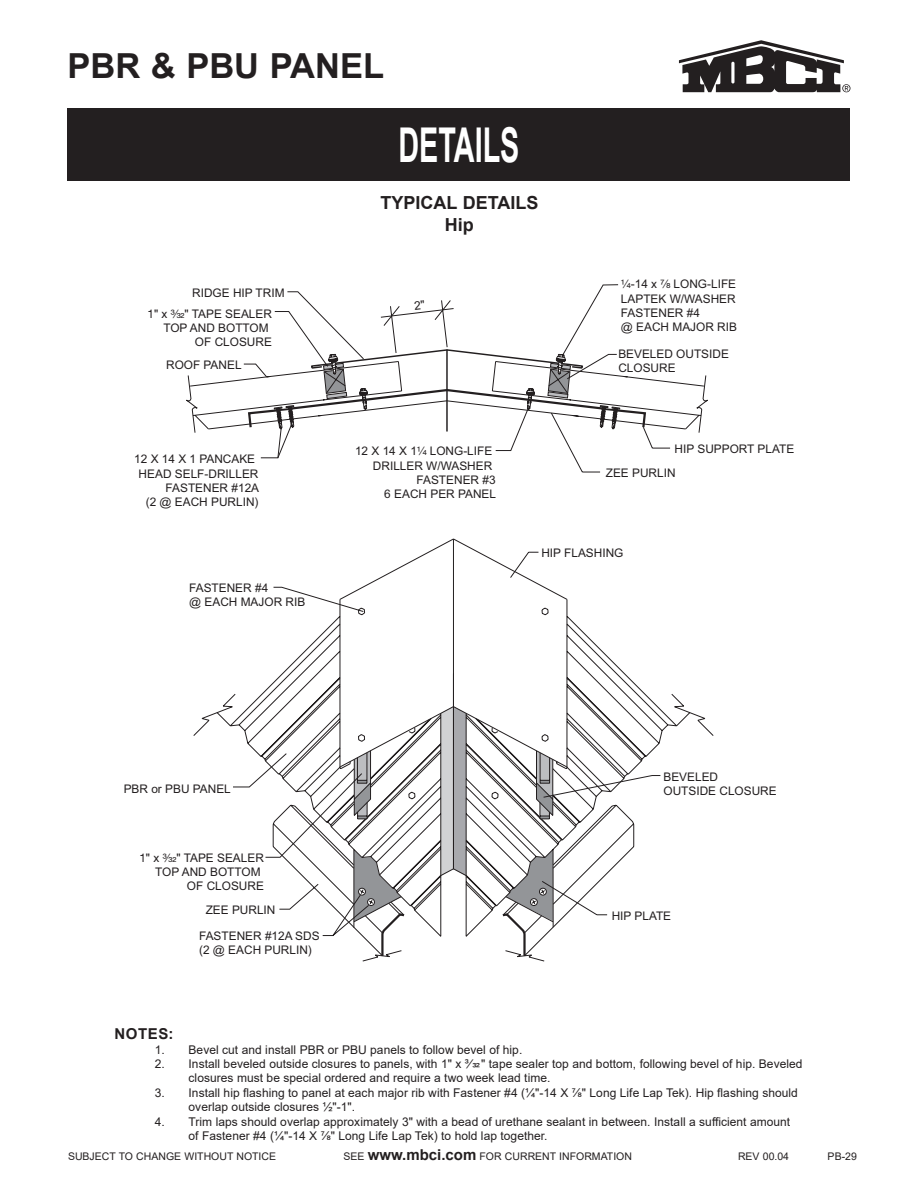
<style>
.page{position:relative;width:918px;height:1188px;background:#fff}
.page>*{position:absolute;margin:0;border:0;box-sizing:border-box;transform-origin:0 0}
.t1{font:700 48px "Arial";color:#fff;scale:.6 1}
.t2{font:700 34.5px "Arial";color:#231f20}
.t3{font:700 18px "Arial";color:#231f20}
.BODY____Heading{font:700 15px "Arial";letter-spacing:.035em;color:#231f20}
.t4{font:12px/14.4px "Arial";letter-spacing:.005em;color:#231f20}
.t5{font:11.85px/14.2px "Arial";color:#231f20}
.t6{font:10.5px "Arial";color:#231f20}
.s1{font-family:"Helvetica Fraction"}
.s2{font-weight:700;font-size:15px}
</style>
<div class="page">
<div style="left:68px;top:108px;width:782px;height:72px;background:#231f20"></div>
<svg style="left:679px;top:40px;width:171px;height:52px"></svg>
<svg style="left:233px;top:752px;width:32px;height:36px"></svg>
<svg style="left:322px;top:923px;width:236px;height:35px"></svg>
<svg style="left:265px;top:299px;width:396px;height:624px"></svg>
<svg style="left:186px;top:300px;width:522px;height:173px"></svg>
<h2 class="t2" style="left:67px;top:42px;width:318px">PBR &amp; PBU PANEL</h2>
<h1 class="t1" style="left:398px;top:111px;width:203px">DETAILS</h1>
<p class="t5" style="left:192px;top:286px;width:94px">RIDGE HIP TRIM</p>
<p class="t5" style="left:147px;top:307px;width:126px;text-align:right"><span class="s1">1</span>" x <span class="s1">³⁄₃₂</span>" TAPE SEALER<br>TOP AND BOTTOM<br>OF CLOSURE</p>
<p class="t5" style="left:166px;top:357px;width:77px">ROOF PANEL</p>
<p class="t5" style="left:134px;top:452px;width:122px">12 X 14 X 1 PANCAKE</p>
<p class="t5" style="left:139px;top:466px;width:121px">HEAD SELF-DRILLER</p>
<p class="t5" style="left:166px;top:481px;width:95px">FASTENER #12A</p>
<p class="t5" style="left:146px;top:495px;width:114px">(2 @ EACH PURLIN)</p>
<p class="t5" style="left:189px;top:580px;width:118px">FASTENER #4<br>@ EACH MAJOR RIB</p>
<p class="t3" style="left:380px;top:190px;width:159px">TYPICAL DETAILS</p>
<p class="t3" style="left:445px;top:212px;width:30px">Hip</p>
<p class="t5" style="left:355px;top:444px;width:139px">12 X 14 X 1<span class="s1">¹⁄₄</span> LONG-LIFE</p>
<p class="t5" style="left:373px;top:458px;width:121px">DRILLER W/WASHER</p>
<p class="t5" style="left:417px;top:473px;width:81px">FASTENER #3</p>
<p class="t5" style="left:384px;top:487px;width:113px">6 EACH PER PANEL</p>
<p class="t5" style="left:621px;top:277px;width:118px"><span class="s1">¹⁄₄</span>-14 x <span class="s1">⁷⁄₈</span> LONG-LIFE<br>LAPTEK W/WASHER<br>FASTENER #4<br>@ EACH MAJOR RIB</p>
<p class="t5" style="left:618px;top:347px;width:112px">BEVELED OUTSIDE<br>CLOSURE</p>
<p class="t5" style="left:675px;top:442px;width:121px">HIP SUPPORT PLATE</p>
<p class="t5" style="left:606px;top:466px;width:71px">ZEE PURLIN</p>
<p class="t5" style="left:541px;top:546px;width:84px">HIP FLASHING</p>
<p class="t5" style="left:663px;top:769px;width:56px">BEVELED</p>
<p class="t5" style="left:124px;top:782px;width:109px">PBR or PBU PANEL</p>
<p class="t5" style="left:663px;top:784px;width:115px">OUTSIDE CLOSURE</p>
<p class="t5" style="left:139px;top:850px;width:126px;text-align:right"><span class="s1">1</span>" x <span class="s1">³⁄₃₂</span>" TAPE SEALER<br>TOP AND BOTTOM<br>OF CLOSURE</p>
<p class="t5" style="left:206px;top:903px;width:71px">ZEE PURLIN</p>
<p class="t5" style="left:199px;top:929px;width:122px">FASTENER #12A SDS (2 @ EACH PURLIN)</p>
<p class="t5" style="left:612px;top:909px;width:61px">HIP PLATE</p>
<p class="BODY____Heading" style="left:115px;top:1023px;width:61px">NOTES:</p>
<p class="t4" style="left:155px;top:1042px;width:369px">1. Bevel cut and install PBR or PBU panels to follow bevel of hip.</p>
<p class="t4" style="left:189px;top:1057px;width:615px;text-indent:-34px">2. Install beveled outside closures to panels, with 1" x ³⁄ " tape sealer top and bottom, following bevel of hip. Beveled closures must be special ordered and require a two week lead time.</p>
<p class="t4" style="left:189px;top:1085px;width:611px;text-indent:-34px">3. Install hip flashing to panel at each major rib with Fastener #4 (¼"-14 X ⅞" Long Life Lap Tek). Hip flashing should overlap outside closures ½"-1".</p>
<p class="t4" style="left:189px;top:1114px;width:603px;text-indent:-34px">4. Trim laps should overlap approximately 3" with a bead of urethane sealant in between. Install a sufficient amount of Fastener #4 (¼"-14 X ⅞" Long Life Lap Tek) to hold lap together.</p>
<p class="t6" style="left:68px;top:1149px;width:210px">SUBJECT TO CHANGE WITHOUT NOTICE</p>
<p class="t6" style="left:344px;top:1149px;width:290px">SEE <span class="s2">www.mbci.com</span> FOR CURRENT INFORMATION</p>
<p class="t6" style="left:738px;top:1149px;width:53px">REV 00.04</p>
<p class="t6" style="left:828px;top:1149px;width:31px">PB-29</p>
</div>
